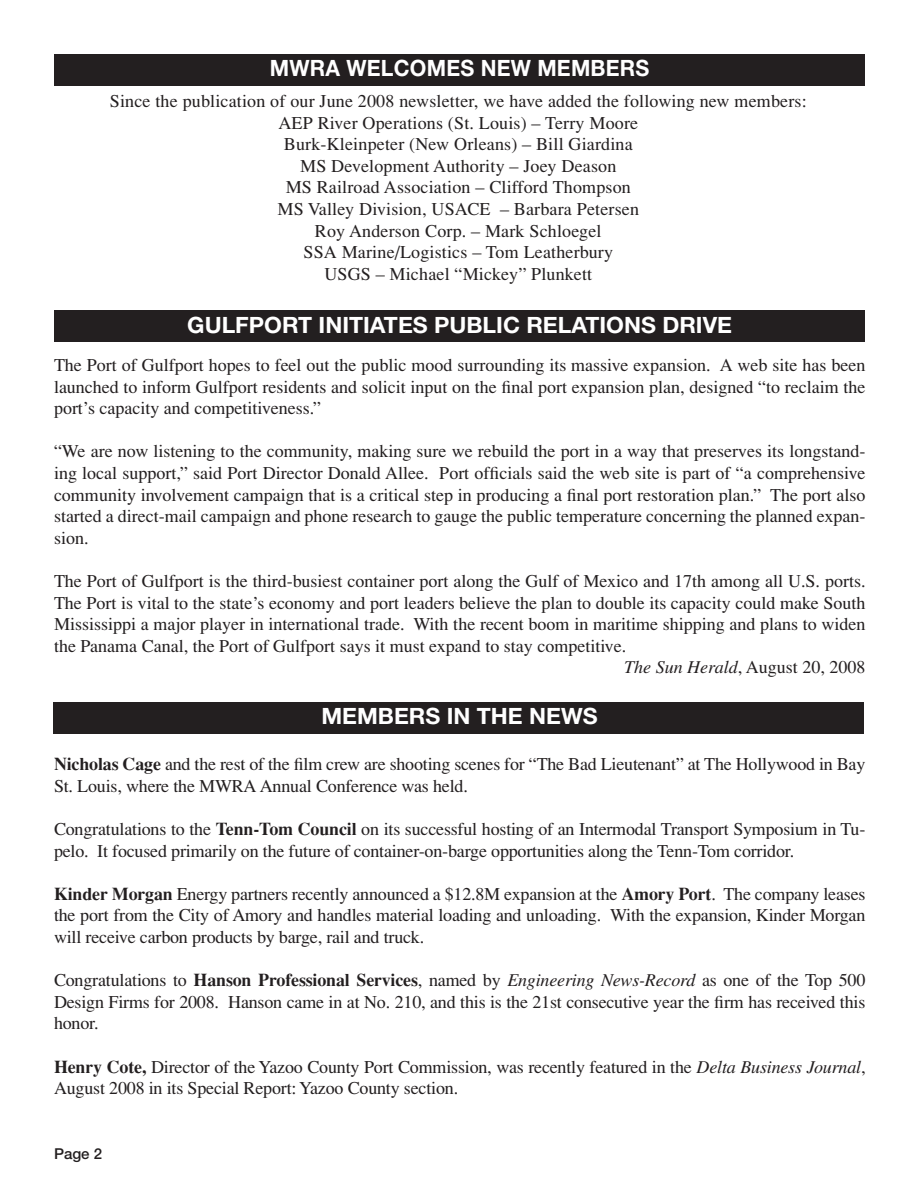
<style>
.page{position:relative;width:918px;height:1188px;background:#fff}
.page>*{position:absolute;margin:0;border:0;box-sizing:border-box;transform-origin:0 0}
.t1{font:700 22.5px "Helvetica Neue";color:#fff}
.t2{font:700 22.5px "Helvetica Neue";color:#fff;scale:.95 1}
.t3{font:18px/21.6px "Times";letter-spacing:-.01em;color:#231f20;text-align:justify}
.t4{font:18px "Times";letter-spacing:.01em;color:#231f20}
.t5{font:500 15px "Helvetica Neue";color:#231f20}
.s1{font-style:italic}
.s2{font-weight:700}
</style>
<div class="page">
<div style="left:54px;top:310px;width:810px;height:32px;background:#231f20"></div>
<div style="left:54px;top:54px;width:810px;height:31px;background:#231f20"></div>
<div style="left:54px;top:702px;width:810px;height:31px;background:#231f20"></div>
<p class="t2" style="left:270px;top:55px;width:119px">MWRA WELCOMES</p>
<p class="t2" style="left:481px;top:55px;width:98px">NEW MEMBERS</p>
<p class="t4" style="left:110px;top:91px;width:698px">Since the publication of our June 2008 newsletter, we have added the following new members:</p>
<p class="t4" style="left:278px;top:113px;width:361px">AEP River Operations (St. Louis) – Terry Moore</p>
<p class="t4" style="left:284px;top:134px;width:350px">Burk-Kleinpeter (New Orleans) – Bill Giardina</p>
<p class="t4" style="left:300px;top:156px;width:318px">MS Development Authority – Joey Deason</p>
<p class="t4" style="left:286px;top:177px;width:347px">MS Railroad Association – Clifford Thompson</p>
<p class="t4" style="left:278px;top:199px;width:363px">MS Valley Division, USACE – Barbara Petersen</p>
<p class="t4" style="left:315px;top:221px;width:288px">Roy Anderson Corp. – Mark Schloegel</p>
<p class="t4" style="left:304px;top:242px;width:311px">SSA Marine/Logistics – Tom Leatherbury</p>
<p class="t4" style="left:324px;top:264px;width:269px">USGS – Michael “Mickey” Plunkett</p>
<p class="t1" style="left:187px;top:311px;width:546px">GULFPORT INITIATES PUBLIC RELATIONS DRIVE</p>
<p class="t3" style="left:54px;top:354px;width:813px">The Port of Gulfport hopes to feel out the public mood surrounding its massive expansion. A web site has been launched to inform Gulfport residents and solicit input on the final port expansion plan, designed “to reclaim the port’s capacity and competitiveness.”</p>
<p class="t3" style="left:54px;top:441px;width:813px">“We are now listening to the community, making sure we rebuild the port in a way that preserves its longstand&shy;ing local support,” said Port Director Donald Allee. Port officials said the web site is part of “a comprehensive community involvement campaign that is a critical step in producing a final port restoration plan.” The port also started a direct-mail campaign and phone research to gauge the public temperature concerning the planned expan&shy;sion.</p>
<p class="t3" style="left:54px;top:570px;width:813px">The Port of Gulfport is the third-busiest container port along the Gulf of Mexico and 17th among all U.S. ports.<br>The Port is vital to the state’s economy and port leaders believe the plan to double its capacity could make South Mississippi a major player in international trade. With the recent boom in maritime shipping and plans to widen the Panama Canal, the Port of Gulfport says it must expand to stay competitive.</p>
<p class="t3" style="left:624px;top:657px;width:243px"><span class="s1">The Sun Herald</span>, August 20, 2008</p>
<p class="t1" style="left:321px;top:702px;width:38px">MEMBERS</p>
<p class="t1" style="left:447px;top:702px;width:117px">IN THE NEWS</p>
<p class="t3" style="left:54px;top:753px;width:813px"><span class="s2">Nicholas Cage</span> and the rest of the film crew are shooting scenes for “The Bad Lieutenant” at The Hollywood in Bay<br>St. Louis, where the MWRA Annual Conference was held.</p>
<p class="t3" style="left:54px;top:818px;width:813px">Congratulations to the <span class="s2">Tenn-Tom Council</span> on its successful hosting of an Intermodal Transport Symposium in Tu&shy;pelo. It focused primarily on the future of container-on-barge opportunities along the Tenn-Tom corridor.</p>
<p class="t3" style="left:54px;top:883px;width:813px"><span class="s2">Kinder Morgan</span> Energy partners recently announced a $12.8M expansion at the <span class="s2">Amory Port</span>. The company leases the port from the City of Amory and handles material loading and unloading. With the expansion, Kinder Morgan will receive carbon products by barge, rail and truck.</p>
<p class="t3" style="left:54px;top:969px;width:813px">Congratulations to <span class="s2">Hanson Professional Services</span>, named by <span class="s1">Engineering News-Record</span> as one of the Top 500<br>Design Firms for 2008. Hanson came in at No. 210, and this is the 21st consecutive year the firm has received this honor.</p>
<p class="t3" style="left:54px;top:1056px;width:813px"><span class="s2">Henry Cote,</span> Director of the Yazoo County Port Commission, was recently featured in the <span class="s1">Delta Business Journal</span>,<br>August 2008 in its Special Report: Yazoo County section.</p>
<p class="t5" style="left:54px;top:1144px;width:50px">Page 2</p>
</div>
